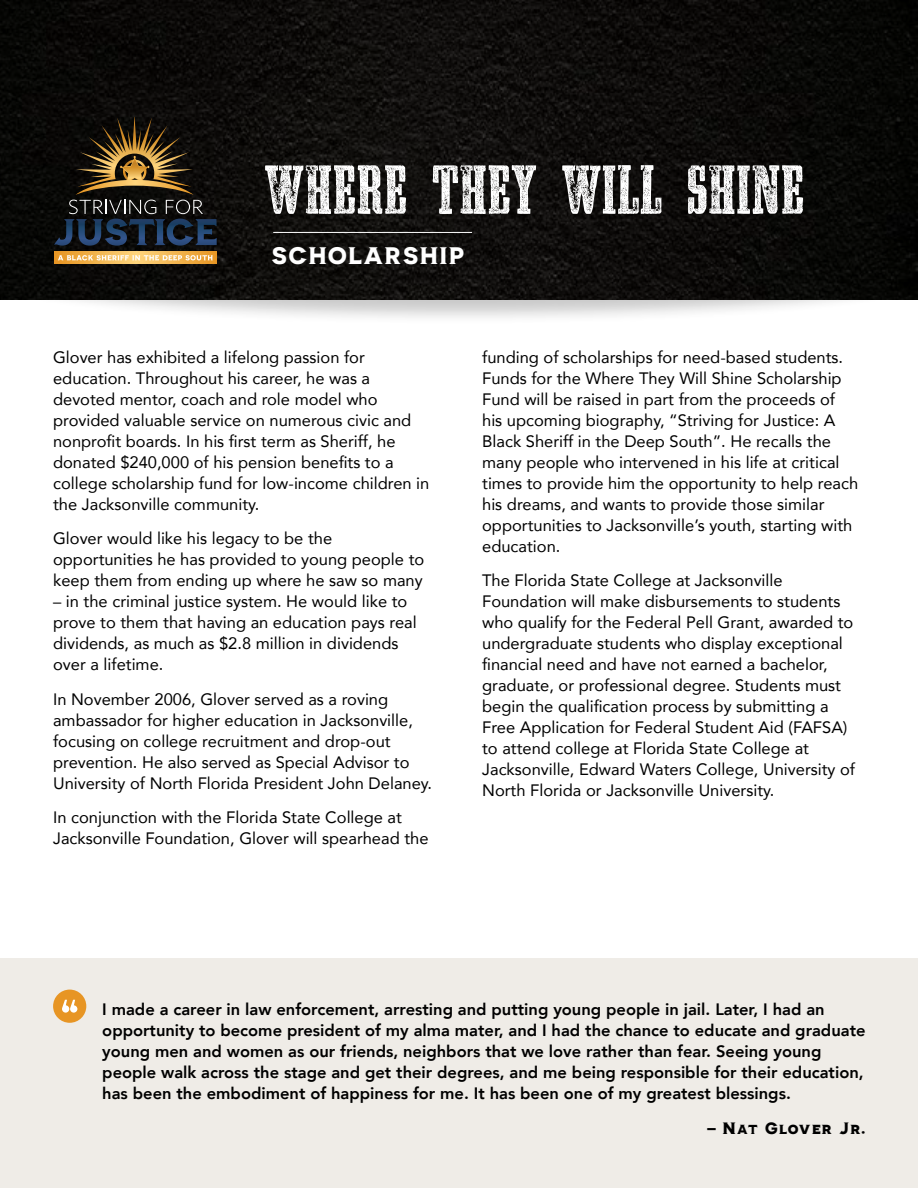
<style>
.page{position:relative;width:918px;height:1188px;background:#fff}
.page>*{position:absolute;margin:0;border:0;box-sizing:border-box;transform-origin:0 0}
.t1{font:67.5px "Ashwood Condensed WF";color:#fff}
.t2{font:24px "American Mortar";color:#fff}
.t3{font:16.5px/21px "Avenir";color:#000}
.t4{font:800 16.5px/21px "Avenir";color:#000}
.t5{font:16.5px "American Mortar";color:#000}
.s1{font-family:"Century Gothic";font-weight:700;font-style:italic}
</style>
<div class="page">
<div style="left:0;top:220px;width:918px;height:107px;background:#000;opacity:.45"></div>
<svg style="left:0;top:0;width:918px;height:300px;fill:#0d0b09"></svg>
<svg style="left:54px;top:117px;width:163px;height:129px"></svg>
<svg style="left:54px;top:252px;width:163px;height:12px"></svg>
<svg style="left:58px;top:255px;width:155px;height:5px"></svg>
<hr style="left:273px;top:232px;width:199px;height:1px;background:#fff">
<div style="left:0;top:958px;width:918px;height:230px;background:#efece7"></div>
<div style="left:53px;top:990px;width:33px;height:33px;background:#e79524;border-radius:50%"></div>
<svg style="left:62px;top:1000px;width:15px;height:13px"></svg>
<h1 class="t1" style="left:264px;top:151px;width:542px">WHERE THEY WILL SHINE</h1>
<h2 class="t2" style="left:271px;top:241px;width:195px">SCHOLARSHIP</h2>
<p class="t3" style="left:53px;top:346px;width:378px">Glover has exhibited a lifelong passion for education. Throughout his career, he was a devoted mentor, coach and role model who provided valuable service on numerous civic and nonprofit boards. In his first term as Sheriff, he donated $240,000 of his pension benefits to a college scholarship fund for low-income children in the Jacksonville community.</p>
<p class="t3" style="left:53px;top:528px;width:373px">Glover would like his legacy to be the opportunities he has provided to young people to keep them from ending up where he saw so many</p>
<p class="t3" style="left:53px;top:591px;width:365px">– in the criminal justice system. He would like to prove to them that having an education pays real dividends, as much as $2.8 million in dividends over a lifetime.</p>
<p class="t3" style="left:53px;top:688px;width:381px">In November 2006, Glover served as a roving ambassador for higher education in Jacksonville, focusing on college recruitment and drop-out prevention. He also served as Special Advisor to University of North Florida President John Delaney.</p>
<p class="t3" style="left:53px;top:807px;width:377px">In conjunction with the Florida State College at<br>Jacksonville Foundation, Glover will spearhead the</p>
<p class="t3" style="left:482px;top:346px;width:378px">funding of scholarships for need-based students.<br>Funds for the Where They Will Shine Scholarship Fund will be raised in part from the proceeds of his upcoming biography, “Striving for Justice: A Black Sheriff in the Deep South”. He recalls the many people who intervened in his life at critical times to provide him the opportunity to help reach his dreams, and wants to provide those similar opportunities to Jacksonville’s youth, starting with education.</p>
<p class="t3" style="left:482px;top:570px;width:374px">The Florida State College at Jacksonville Foundation will make disbursements to students who qualify for the Federal Pell Grant, awarded to undergraduate students who display exceptional financial need and have not earned a bachelor, graduate, or professional degree. Students must begin the qualification process by submitting a Free Application for Federal Student Aid (FAFSA) to attend college at Florida State College at Jacksonville, Edward Waters College, University of North Florida or Jacksonville University.</p>
<p class="t4" style="left:102px;top:999px;width:765px">I made a career in law enforcement, arresting and putting young people in jail. Later, I had an opportunity to become president of my alma mater, and I had the chance to educate and graduate young men and women as our friends, neighbors that we love rather than fear. Seeing young people walk across the stage and get their degrees, and me being responsible for their education, has been the embodiment of happiness for me. It has been one of my greatest blessings.</p>
<p class="t5" style="left:708px;top:1118px;width:159px"><span class="s1">–</span> Nat Glover Jr.</p>
</div>
